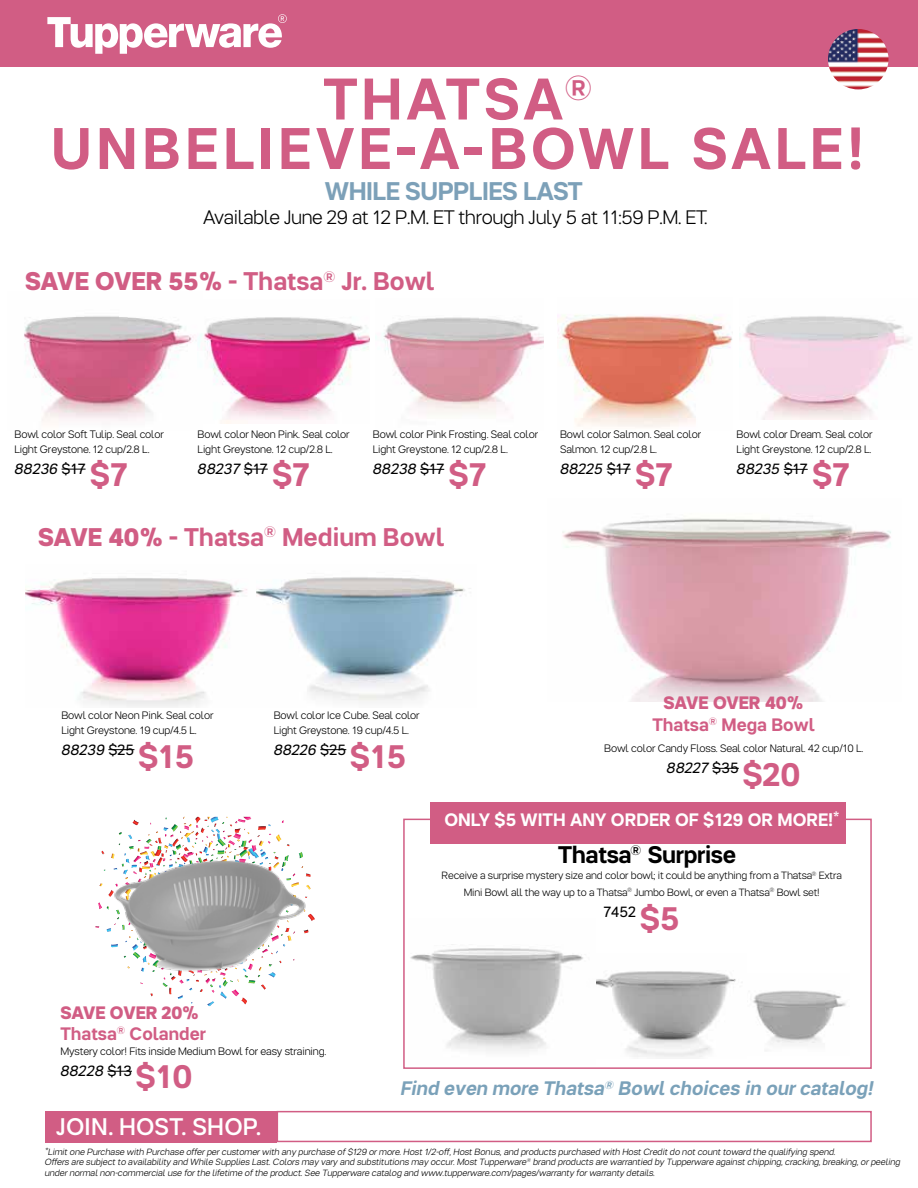
<style>
.page{position:relative;width:918px;height:1188px;background:#fff}
.page>*{position:absolute;margin:0;border:0;box-sizing:border-box;transform-origin:0 0}
.t1{font:700 58.5px/49.5px "Tupper PRO";letter-spacing:.065em;color:#d15d84;text-align:center}
.t2{font:700 25.5px "Tupper PRO";color:#d15d84}
.t3{font:700 25.5px "Tupper PRO";letter-spacing:-.02em;color:#7ca0b8}
.t4{font:500 24px "Tupper PRO";letter-spacing:.005em;color:#fff}
.t5{font:700 24px "Tupper PRO";letter-spacing:-.015em;color:#000}
.t6{font:300 19.5px "Tupper PRO";letter-spacing:-.02em;color:#000}
.t7{font:italic 700 19.5px "Tupper PRO";color:#7aa1b9}
.t8{font:700 18px/21.8px "Tupper PRO";color:#d15d84;text-align:center}
.t9{font:700 18px "Tupper PRO";color:#fff}
.t10{font:italic 15px "Tupper PRO";color:#000}
.t11{font:15px "Tupper PRO";color:#000}
.t12{font:700 13.5px "Tupper PRO";color:#000}
.t13{font:300 10.8px/15px "Tupper PRO";letter-spacing:-.015em;color:#000}
.t14{font:300 10.5px/16.5px "Tupper PRO";letter-spacing:-.015em;color:#000;text-align:center}
.t15{font:italic 300 9px/10.8px "Tupper PRO";color:#000}
.s1{font-weight:800}
.s2{font-style:normal}
.s3{font-weight:700;font-style:normal;font-size:33px;color:#d15d84}
.s4{font-weight:700;font-size:33px;color:#d15d84}
</style>
<div class="page">
<div style="left:0;top:0;width:918px;height:67px;background:#d15d84"></div>
<img style="left:828px;top:29px;width:60px;height:60px;border-radius:30px">
<svg style="left:47px;top:14px;width:240px;height:40px"></svg>
<img style="left:24px;top:316px;width:170px;height:106px">
<img style="left:198px;top:317px;width:172px;height:107px">
<img style="left:376px;top:317px;width:168px;height:97px">
<img style="left:558px;top:314px;width:174px;height:113px">
<img style="left:740px;top:316px;width:172px;height:103px">
<img style="left:562px;top:518px;width:329px;height:184px">
<svg style="left:132px;top:817px;width:152px;height:189px"></svg>
<img style="left:95px;top:826px;width:220px;height:173px">
<div style="left:403px;top:819px;width:469px;height:250px;border:2px solid #d15d84"></div>
<div style="left:430px;top:802px;width:416px;height:42px;background:#d15d84"></div>
<img style="left:25px;top:577px;width:446px;height:130px">
<img style="left:596px;top:971px;width:140px;height:86px">
<img style="left:753px;top:990px;width:93px;height:54px">
<img style="left:410px;top:944px;width:173px;height:107px">
<svg style="left:62px;top:469px;width:24px;height:1px"></svg>
<svg style="left:244px;top:469px;width:24px;height:1px"></svg>
<svg style="left:420px;top:469px;width:24px;height:1px"></svg>
<svg style="left:607px;top:469px;width:24px;height:1px"></svg>
<svg style="left:784px;top:469px;width:24px;height:1px"></svg>
<svg style="left:108px;top:749px;width:26px;height:1px"></svg>
<svg style="left:320px;top:749px;width:26px;height:1px"></svg>
<svg style="left:712px;top:768px;width:27px;height:1px"></svg>
<svg style="left:107px;top:1071px;width:25px;height:1px"></svg>
<div style="left:45px;top:1111px;width:232px;height:31px;background:#d15d84"></div>
<div style="left:277px;top:1111px;width:595px;height:31px;border:2px solid #d15d84"></div>
<h1 class="t1" style="left:51px;top:75px;width:814px">THATSA<sup>®<br></sup>UNBELIEVE-A-BOWL SALE!</h1>
<h2 class="t3" style="left:325px;top:176px;width:259px">WHILE SUPPLIES LAST</h2>
<h3 class="t6" style="left:203px;top:206px;width:506px">Available June 29 at 12 P.M. ET through July 5 at 11:59 P.M. ET.</h3>
<h2 class="t2" style="left:25px;top:266px;width:411px"><span class="s1">SAVE OVER 55%</span> - Thatsa<sup>®</sup> Jr. Bowl</h2>
<p class="t13" style="left:15px;top:427px;width:151px">Bowl color Soft Tulip. Seal color<br>Light Greystone. 12 cup/2.8 L.</p>
<h3 class="t10" style="left:15px;top:460px;width:114px">88236 <span class="s2">$17</span> <span class="s3">$7</span></h3>
<p class="t13" style="left:198px;top:427px;width:154px">Bowl color Neon Pink. Seal color<br>Light Greystone. 12 cup/2.8 L.</p>
<h3 class="t10" style="left:198px;top:460px;width:114px">88237 <span class="s2">$17</span> <span class="s3">$7</span></h3>
<p class="t13" style="left:373px;top:427px;width:167px">Bowl color Pink Frosting. Seal color<br>Light Greystone. 12 cup/2.8 L.</p>
<h3 class="t10" style="left:373px;top:460px;width:115px">88238 <span class="s2">$17</span> <span class="s3">$7</span></h3>
<h2 class="t2" style="left:38px;top:522px;width:408px"><span class="s1">SAVE 40%</span> - Thatsa<sup>®</sup> Medium Bowl</h2>
<p class="t13" style="left:560px;top:427px;width:143px">Bowl color Salmon. Seal color<br>Salmon. 12 cup/2.8 L.</p>
<h3 class="t10" style="left:560px;top:460px;width:114px">88225 <span class="s2">$17</span> <span class="s3">$7</span></h3>
<p class="t13" style="left:737px;top:427px;width:138px">Bowl color Dream. Seal color<br>Light Greystone. 12 cup/2.8 L.</p>
<h3 class="t10" style="left:737px;top:460px;width:115px">88235 <span class="s2">$17</span> <span class="s3">$7</span></h3>
<p class="t13" style="left:61px;top:707px;width:154px">Bowl color Neon Pink. Seal color<br>Light Greystone. 19 cup/4.5 L.</p>
<h3 class="t10" style="left:61px;top:741px;width:134px">88239 <span class="s2">$25</span> <span class="s3">$15</span></h3>
<p class="t13" style="left:274px;top:707px;width:148px">Bowl color Ice Cube. Seal color<br>Light Greystone. 19 cup/4.5 L.</p>
<h3 class="t10" style="left:274px;top:741px;width:134px">88226 <span class="s2">$25</span> <span class="s3">$15</span></h3>
<h3 class="t8" style="left:653px;top:692px;width:164px"><span class="s1">SAVE OVER 40%<br></span>Thatsa<sup>®</sup> Mega Bowl</h3>
<p class="t13" style="left:604px;top:741px;width:261px">Bowl color Candy Floss. Seal color Natural. 42 cup/10 L.</p>
<h3 class="t10" style="left:667px;top:759px;width:135px">88227 <span class="s2">$35</span> <span class="s3">$20</span></h3>
<h3 class="t9" style="left:444px;top:809px;width:396px">ONLY $5 WITH ANY ORDER OF $129 OR MORE!*</h3>
<h3 class="t8" style="left:60px;top:1002px;width:147px;line-height:21px;text-align:left"><span class="s1">SAVE OVER 20%<br></span>Thatsa<sup>®</sup> Colander</h3>
<p class="t13" style="left:60px;top:1044px;width:267px">Mystery color! Fits inside Medium Bowl for easy straining.</p>
<h3 class="t10" style="left:60px;top:1062px;width:133px">88228 <span class="s2">$13</span> <span class="s3">$10</span></h3>
<h3 class="t5" style="left:558px;top:841px;width:180px">Thatsa Surprise</h3>
<p class="t14" style="left:442px;top:868px;width:402px">Receive a surprise mystery size and color bowl; it could be anything from a Thatsa<sup>®</sup> Extra<br>Mini Bowl all the way up to a Thatsa<sup>®</sup> Jumbo Bowl, or even a Thatsa<sup>®</sup> Bowl set!</p>
<h3 class="t11" style="left:604px;top:903px;width:78px">7452 <span class="s4">$5</span></h3>
<h3 class="t12" style="left:631px;top:842px;width:12px">®</h3>
<h3 class="t7" style="left:401px;top:1077px;width:474px">Find even more Thatsa<sup>®</sup> Bowl choices in our catalog!</h3>
<h3 class="t4" style="left:56px;top:1113px;width:206px">JOIN. HOST. SHOP.</h3>
<p class="t15" style="left:45px;top:1146px;width:857px">*Limit one Purchase with Purchase offer per customer with any purchase of $129 or more. Host 1/2-off, Host Bonus, and products purchased with Host Credit do not count toward the qualifying spend.<br>Offers are subject to availability and While Supplies Last. Colors may vary and substitutions may occur. Most Tupperware<sup>®</sup> brand products are warrantied by Tupperware against chipping, cracking, breaking, or peeling under normal non-commercial use for the lifetime of the product. See Tupperware catalog and www.tupperware.com/pages/warranty for warranty details.</p>
</div>
